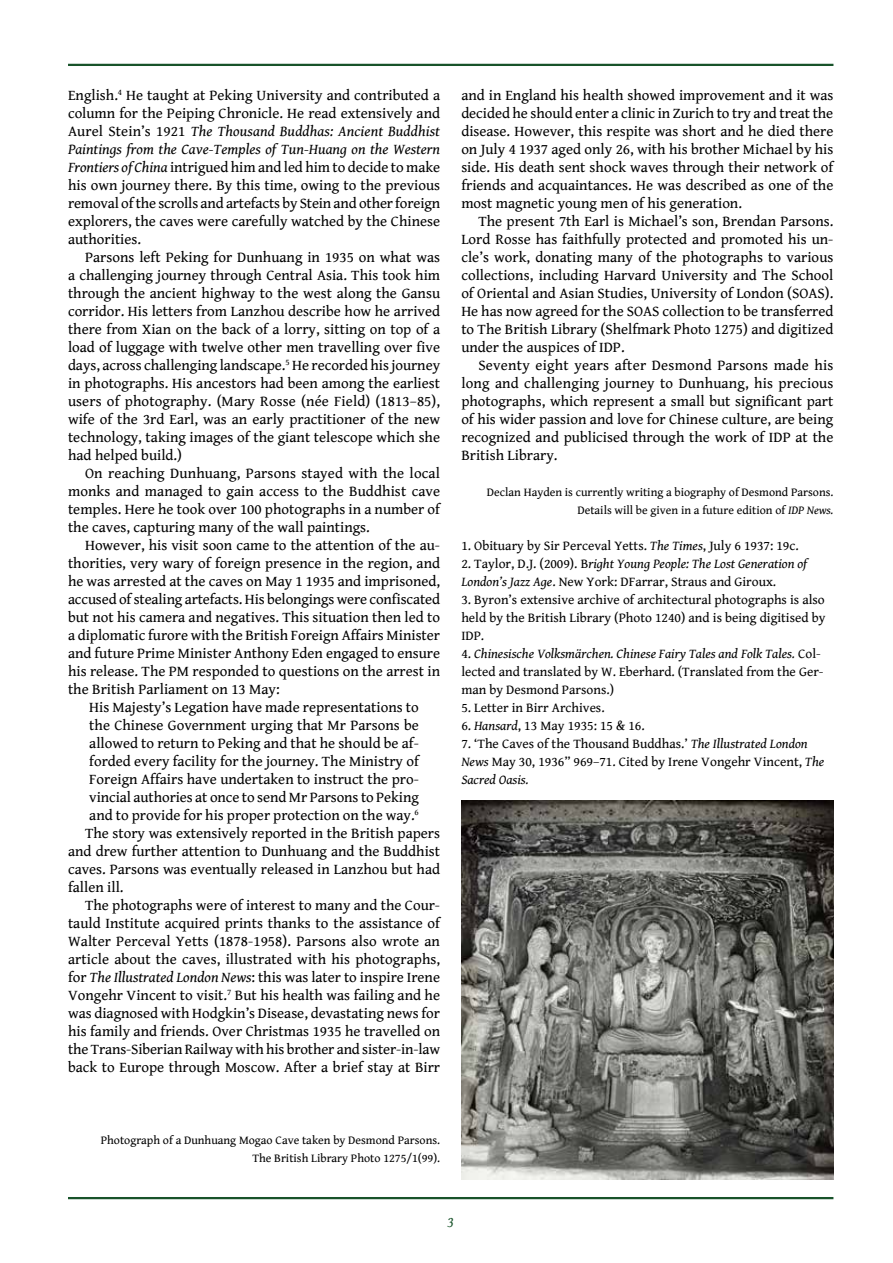
<style>
.page{position:relative;width:893px;height:1263px;background:#fff}
.page>*{position:absolute;margin:0;border:0;box-sizing:border-box;transform-origin:0 0}
.t1{font:15px/18px "Gentium Book Basic";color:#000;text-align:justify}
.t2{font:italic 15px "Gentium Book Basic";color:#18532a}
.t3{font:13.5px/18px "Gentium Book Basic";color:#000}
.t4{font:12px/18px "Gentium Book Basic";color:#000;text-align:right}
.s1{font-style:italic}
</style>
<div class="page">
<hr style="left:68px;top:64px;width:765px;height:2px;background:#18532a">
<hr style="left:68px;top:1197px;width:765px;height:2px;background:#18532a">
<img style="left:461px;top:801px;width:372px;height:378px">
<p class="t1" style="left:68px;top:85px;width:374px">English.<sup>4</sup> He taught at Peking University and contributed a column for the Peiping Chronicle. He read extensively and Aurel Stein’s 1921 <span class="s1">The Thousand Buddhas: Ancient Buddhist Paintings from the Cave-Temples of Tun-Huang on the Western Frontiers of China</span> intrigued him and led him to decide to make his own journey there. By this time, owing to the previous removal of the scrolls and artefacts by Stein and other foreign explorers, the caves were carefully watched by the Chinese authorities.</p>
<p class="t1" style="left:68px;top:247px;width:374px;text-indent:17px">Parsons left Peking for Dunhuang in 1935 on what was a challenging journey through Central Asia. This took him through the ancient highway to the west along the Gansu corridor. His letters from Lanzhou describe how he arrived there from Xian on the back of a lorry, sitting on top of a load of luggage with twelve other men travelling over five days, across challenging landscape.<sup>5</sup> He recorded his journey in photographs. His ancestors had been among the earliest users of photography. (Mary Rosse (née Field) (1813–85), wife of the 3rd Earl, was an early practitioner of the new technology, taking images of the giant telescope which she had helped build.)</p>
<p class="t1" style="left:68px;top:463px;width:374px;text-indent:17px">On reaching Dunhuang, Parsons stayed with the local monks and managed to gain access to the Buddhist cave temples. Here he took over 100 photographs in a number of the caves, capturing many of the wall paintings.</p>
<p class="t1" style="left:68px;top:535px;width:374px;text-indent:17px">However, his visit soon came to the attention of the au&shy;thorities, very wary of foreign presence in the region, and he was arrested at the caves on May 1 1935 and imprisoned, accused of stealing artefacts. His belongings were confiscated but not his camera and negatives. This situation then led to a diplomatic furore with the British Foreign Affairs Minister and future Prime Minister Anthony Eden engaged to ensure his release. The PM responded to questions on the arrest in the British Parliament on 13 May:</p>
<p class="t1" style="left:89px;top:697px;width:331px">His Majesty’s Legation have made representations to</p>
<p class="t1" style="left:89px;top:715px;width:331px">the Chinese Government urging that Mr Parsons be</p>
<p class="t1" style="left:89px;top:733px;width:331px">allowed to return to Peking and that he should be af-</p>
<p class="t1" style="left:89px;top:751px;width:331px">forded every facility for the journey. The Ministry of</p>
<p class="t1" style="left:89px;top:769px;width:331px">Foreign Affairs have undertaken to instruct the pro-</p>
<p class="t1" style="left:89px;top:787px;width:331px">vincial authories at once to send Mr Parsons to Peking</p>
<p class="t1" style="left:89px;top:805px;width:331px">and to provide for his proper protection on the way.<sup>6</sup></p>
<p class="t1" style="left:85px;top:823px;width:357px">The story was extensively reported in the British papers</p>
<p class="t1" style="left:68px;top:841px;width:374px">and drew further attention to Dunhuang and the Buddhist</p>
<p class="t1" style="left:68px;top:859px;width:374px">caves. Parsons was eventually released in Lanzhou but had</p>
<p class="t1" style="left:68px;top:877px;width:57px">fallen ill.</p>
<p class="t1" style="left:85px;top:895px;width:357px">The photographs were of interest to many and the Cour-</p>
<p class="t1" style="left:68px;top:913px;width:374px">tauld Institute acquired prints thanks to the assistance of</p>
<p class="t1" style="left:68px;top:931px;width:374px">Walter Perceval Yetts (1878-1958). Parsons also wrote an</p>
<p class="t1" style="left:68px;top:949px;width:374px">article about the caves, illustrated with his photographs,</p>
<p class="t1" style="left:68px;top:967px;width:374px">for <span class="s1">The Illustrated London News</span>: this was later to inspire Irene</p>
<p class="t1" style="left:68px;top:985px;width:374px">Vongehr Vincent to visit.<sup>7</sup> But his health was failing and he</p>
<p class="t1" style="left:68px;top:1003px;width:374px">was diagnosed with Hodgkin’s Disease, devastating news for</p>
<p class="t1" style="left:68px;top:1021px;width:374px">his family and friends. Over Christmas 1935 he travelled on</p>
<p class="t1" style="left:68px;top:1039px;width:374px">the Trans-Siberian Railway with his brother and sister-in-law</p>
<p class="t1" style="left:68px;top:1057px;width:374px">back to Europe through Moscow. After a brief stay at Birr</p>
<p class="t1" style="left:461px;top:85px;width:374px">and in England his health showed improvement and it was decided he should enter a clinic in Zurich to try and treat the disease. However, this respite was short and he died there on July 4 1937 aged only 26, with his brother Michael by his side. His death sent shock waves through their network of friends and acquaintances. He was described as one of the most magnetic young men of his generation.</p>
<p class="t1" style="left:461px;top:211px;width:374px;text-indent:17px">The present 7th Earl is Michael’s son, Brendan Parsons.<br>Lord Rosse has faithfully protected and promoted his un&shy;cle’s work, donating many of the photographs to various collections, including Harvard University and The School of Oriental and Asian Studies, University of London (SOAS).<br>He has now agreed for the SOAS collection to be transferred to The British Library (Shelfmark Photo 1275) and digitized under the auspices of IDP.</p>
<p class="t1" style="left:461px;top:355px;width:374px;text-indent:17px">Seventy eight years after Desmond Parsons made his long and challenging journey to Dunhuang, his precious photographs, which represent a small but significant part of his wider passion and love for Chinese culture, are being recognized and publicised through the work of IDP at the British Library.</p>
<p class="t4" style="left:487px;top:483px;width:348px">Declan Hayden is currently writing a biography of Desmond Parsons.<br>Details will be given in a future edition of <span class="s1">IDP News.</span></p>
<p class="t3" style="left:461px;top:536px;width:339px">1. Obituary by Sir Perceval Yetts. <span class="s1">The Times</span>, July 6 1937: 19c.</p>
<p class="t3" style="left:461px;top:554px;width:347px">2. Taylor, D.J. (2009). B<span class="s1">right Young People: The Lost Generation of<br>London’s Jazz Age</span>. New York: DFarrar, Straus and Giroux.</p>
<p class="t3" style="left:461px;top:590px;width:366px;text-align:justify">3. Byron’s extensive archive of architectural photographs is also held by the British Library (Photo 1240) and is being digitised by IDP.</p>
<p class="t3" style="left:461px;top:644px;width:364px">4. <span class="s1">Chinesische Volksmärchen. Chinese Fairy Tales and Folk Tales.</span> Col&shy;lected and translated by W. Eberhard. (Translated from the Ger&shy;man by Desmond Parsons.)</p>
<p class="t3" style="left:461px;top:698px;width:145px">5. Letter in Birr Archives.</p>
<p class="t3" style="left:461px;top:716px;width:185px">6. <span class="s1">Hansard</span>, 13 May 1935: 15 &amp; 16.</p>
<p class="t3" style="left:461px;top:734px;width:364px">7. ‘The Caves of the Thousand Buddhas.’ <span class="s1">The Illustrated London<br>News</span> May 30, 1936” 969–71. Cited by Irene Vongehr Vincent, <span class="s1">The<br>Sacred Oasis.</span></p>
<p class="t4" style="left:101px;top:1131px;width:341px">Photograph of a Dunhuang Mogao Cave taken by Desmond Parsons.<br>The British Library Photo 1275/1(99).</p>
<p class="t2" style="left:448px;top:1211px;width:8px">3</p>
</div>
